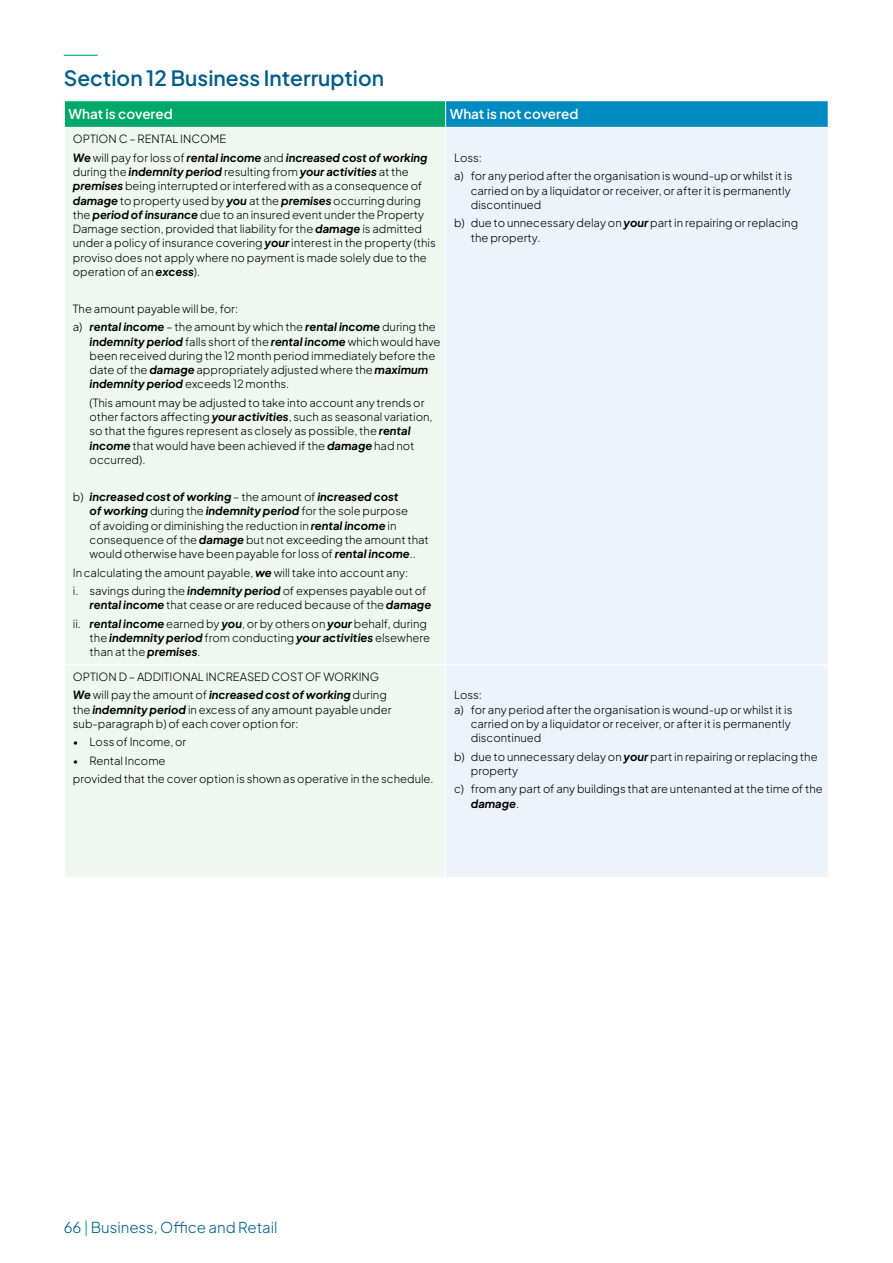
<style>
.page{position:relative;width:893px;height:1263px;background:#fff}
.page>*{position:absolute;margin:0;border:0;box-sizing:border-box;transform-origin:0 0}
.t1{font:600 21px "Plus Jakarta Sans";color:#005c89}
.t2{font:300 15px "Plus Jakarta Sans";color:#005c89}
.t3{font:600 13.5px "Plus Jakarta Sans";color:#fff}
.t4{font:300 11.25px/14.2px "Plus Jakarta Sans";color:#000}
.t5{font:italic 700 11.25px/14.2px "Plus Jakarta Sans";color:#000}
.s1{font-weight:700;font-style:italic}
.s2{font-weight:300;font-style:normal}
.s3{color:#00a869}
</style>
<div class="page">
<hr style="left:64px;top:55px;width:34px;height:1px;background:#00a869">
<div style="left:64px;top:101px;width:382px;height:26px;background:#00a869"></div>
<div style="left:446px;top:101px;width:382px;height:26px;background:#008bc0"></div>
<div style="left:65px;top:128px;width:380px;height:749px;background:#eff7f1"></div>
<div style="left:446px;top:128px;width:382px;height:749px;background:#ecf3fa"></div>
<svg style="left:64px;top:101px;width:1px;height:26px"></svg>
<svg style="left:445px;top:101px;width:1px;height:26px"></svg>
<hr style="left:64px;top:664px;width:382px;height:1px;background:#fff">
<hr style="left:446px;top:664px;width:383px;height:1px;background:#fff">
<h1 class="t1" style="left:64px;top:59px;width:322px">Section 12 Business Interruption</h1>
<p class="t3" style="left:69px;top:102px;width:106px">What is covered</p>
<p class="t3" style="left:450px;top:102px;width:130px">What is not covered</p>
<p class="t4" style="left:73px;top:129px;width:356px;line-height:18.5px">OPTION C – RENTAL INCOME<br><span class="s1">We</span> will pay for loss of <span class="s1">rental income</span> and <span class="s1">increased cost of working</span></p>
<p class="t4" style="left:73px;top:164px;width:365px">during the <span class="s1">indemnity period</span> resulting from <span class="s1">your activities</span> at the <span class="s1">premises</span> being interrupted or interfered with as a consequence of <span class="s1">damage</span> to property used by <span class="s1">you</span> at the <span class="s1">premises</span> occurring during the <span class="s1">period of insurance</span> due to an insured event under the Property Damage section, provided that liability for the <span class="s1">damage</span> is admitted under a policy of insurance covering <span class="s1">your</span> interest in the property (this proviso does not apply where no payment is made solely due to the operation of an <span class="s1">excess</span>).</p>
<p class="t4" style="left:73px;top:298px;width:365px;line-height:18.5px">The amount payable will be, for:<br>a) <span class="s1">rental income</span> – the amount by which the <span class="s1">rental income</span> during the</p>
<p class="t4" style="left:90px;top:333px;width:352px"><span class="s1">indemnity period</span> falls short of the <span class="s1">rental income</span> which would have been received during the 12 month period immediately before the date of the <span class="s1">damage</span> appropriately adjusted where the <span class="s1">maximum indemnity period</span> exceeds 12 months.</p>
<p class="t4" style="left:90px;top:394px;width:344px">(This amount may be adjusted to take into account any trends or other factors affecting <span class="s1">your activities</span>, such as seasonal variation, so that the figures represent as closely as possible, the <span class="s1">rental income</span> that would have been achieved if the <span class="s1">damage</span> had not occurred).</p>
<p class="t4" style="left:90px;top:488px;width:341px;text-indent:-17px">b) <span class="s1">increased cost of working</span> – the amount of <span class="s1">increased cost<br>of working</span> during the <span class="s1">indemnity period</span> for the sole purpose<br>of avoiding or diminishing the reduction in <span class="s1">rental income</span> in consequence of the <span class="s1">damage</span> but not exceeding the amount that would otherwise have been payable for loss of <span class="s1">rental income</span>..</p>
<p class="t4" style="left:73px;top:562px;width:355px;line-height:18.5px">In calculating the amount payable, <span class="s1">we</span> will take into account any:<br>i. savings during the <span class="s1">indemnity period</span> of expenses payable out of</p>
<p class="t4" style="left:73px;top:595px;width:360px;line-height:18.5px;text-indent:17px"><span class="s1">rental income</span> that cease or are reduced because of the <span class="s1">damage </span>ii. <span class="s1">rental income</span> earned by <span class="s1">you</span>, or by others on <span class="s1">your</span> behalf, during</p>
<p class="t5" style="left:90px;top:629px;width:342px"><span class="s2">the</span> indemnity period <span class="s2">from conducting</span> your activities <span class="s2">elsewhere than at the</span> premises<span class="s2">.</span></p>
<p class="t4" style="left:454px;top:147px;width:340px;line-height:18.5px">Loss:<br>a) for any period after the organisation is wound-up or whilst it is</p>
<p class="t4" style="left:471px;top:182px;width:321px">carried on by a liquidator or receiver, or after it is permanently discontinued</p>
<p class="t4" style="left:471px;top:215px;width:329px;text-indent:-17px">b) due to unnecessary delay on <span class="s1">your</span> part in repairing or replacing the property.</p>
<p class="t4" style="left:73px;top:666px;width:315px;line-height:18.5px">OPTION D – ADDITIONAL INCREASED COST OF WORKING<br><span class="s1">We</span> will pay the amount of <span class="s1">increased cost of working</span> during</p>
<p class="t4" style="left:73px;top:701px;width:320px">the <span class="s1">indemnity period</span> in excess of any amount payable under sub-paragraph b) of each cover option for:</p>
<p class="t4" style="left:73px;top:734px;width:115px">• Loss of Income, or</p>
<p class="t4" style="left:73px;top:750px;width:362px;line-height:18.5px">• Rental Income<br>provided that the cover option is shown as operative in the schedule.</p>
<p class="t4" style="left:454px;top:687px;width:29px">Loss:</p>
<p class="t4" style="left:454px;top:701px;width:340px">a) for any period after the organisation is wound-up or whilst it is</p>
<p class="t4" style="left:471px;top:715px;width:321px">carried on by a liquidator or receiver, or after it is permanently</p>
<p class="t4" style="left:471px;top:730px;width:72px">discontinued</p>
<p class="t4" style="left:471px;top:748px;width:348px;text-indent:-17px">b) due to unnecessary delay on <span class="s1">your</span> part in repairing or replacing the property</p>
<p class="t4" style="left:471px;top:781px;width:354px;text-indent:-17px">c) from any part of any buildings that are untenanted at the time of the <span class="s1">damage</span>.</p>
<h2 class="t2" style="left:64px;top:1215px;width:215px">66 <span class="s3">|</span> Business, Office and Retail</h2>
</div>
